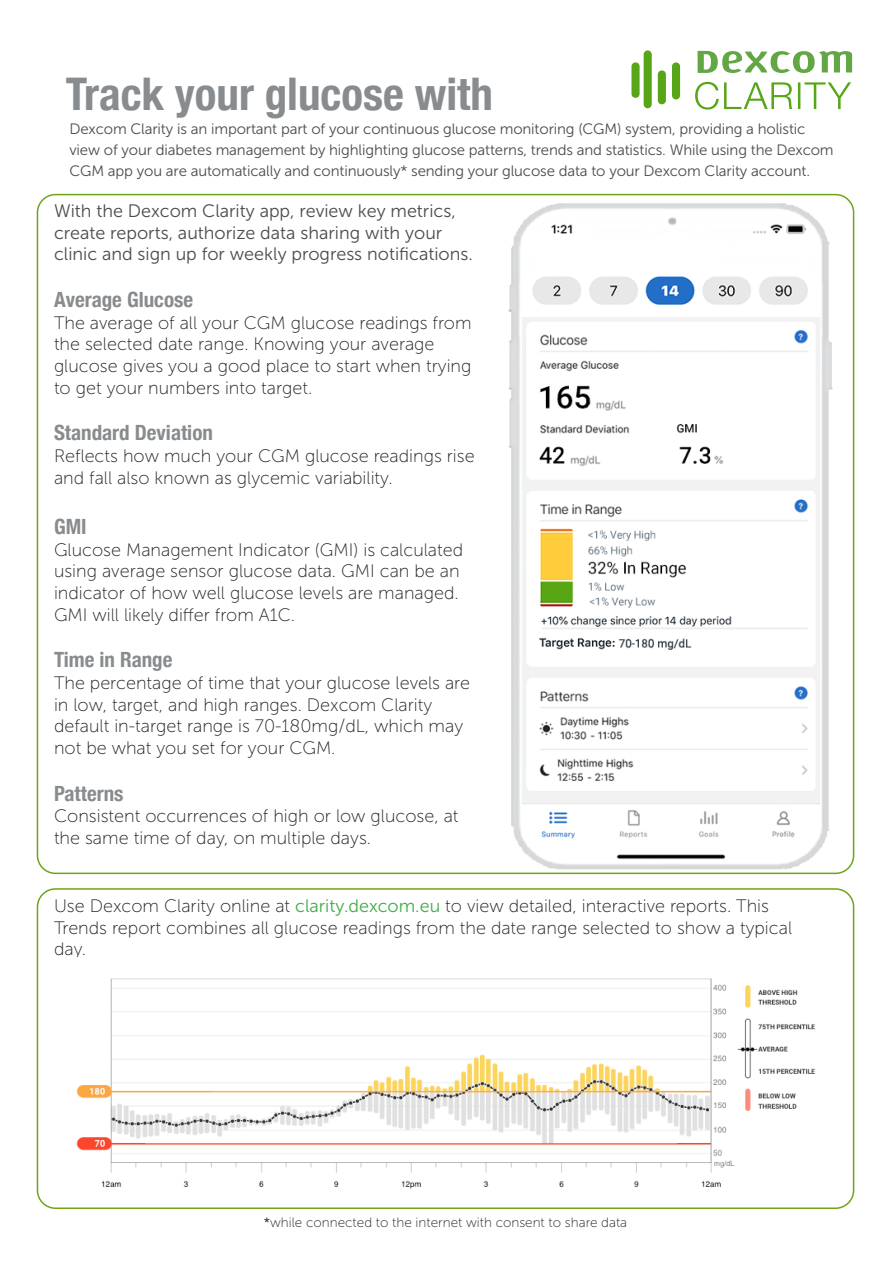
<style>
.page{position:relative;width:893px;height:1263px;background:#fff}
.page>*{position:absolute;margin:0;border:0;box-sizing:border-box;transform-origin:0 0}
.t1{font:700 condensed 45px "Helvetica Neue";color:#888c8f}
.t2{font:700 condensed 21px "Helvetica Neue";color:#888c8f}
.t3{font:18px/21.6px "Museo Sans 100";color:#231f20}
.t4{font:18px/21.6px "Museo Sans 300";color:#4b4c4d}
.t5{font:15px/21px "Museo Sans 300";letter-spacing:-.01em;color:#4b4c4d}
.t6{font:13.5px "Museo Sans 100";color:#231f20}
.s1{font-family:"Museo Sans 300";color:#40ae49}
.s2{font-family:"Museo Sans 300"}
</style>
<div class="page">
<div style="left:37px;top:888px;width:817px;height:321px;border:2px solid #6ea516;border-radius:18px"></div>
<div style="left:631px;top:62px;width:9px;height:36px;background:#58a618;border-radius:4px"></div>
<div style="left:658px;top:70px;width:8px;height:34px;background:#58a618;border-radius:4px"></div>
<div style="left:672px;top:62px;width:8px;height:37px;background:#58a618;border-radius:4px"></div>
<div style="left:644px;top:50px;width:8px;height:58px;background:#58a618;border-radius:4px"></div>
<svg style="left:695px;top:82px;width:156px;height:28px"></svg>
<svg style="left:698px;top:51px;width:154px;height:22px"></svg>
<img style="left:503px;top:203px;width:333px;height:672px">
<img style="left:76px;top:978px;width:740px;height:211px">
<p class="t1" style="left:66px;top:56px;width:429px">Track your glucose with</p>
<p class="t5" style="left:70px;top:118px;width:766px">Dexcom Clarity is an important part of your continuous glucose monitoring (CGM) system, providing a holistic view of your diabetes management by highlighting glucose patterns, trends and statistics. While using the Dexcom<br>CGM app you are automatically and continuously* sending your glucose data to your Dexcom Clarity account.</p>
<p class="t4" style="left:54px;top:200px;width:420px">With the Dexcom Clarity app, review key metrics, create reports, authorize data sharing with your clinic and sign up for weekly progress notifications.</p>
<p class="t2" style="left:54px;top:282px;width:141px">Average Glucose</p>
<p class="t3" style="left:54px;top:312px;width:419px">The average of all your CGM glucose readings from the selected date range. Knowing your average glucose gives you a good place to start when trying to get your numbers into target.</p>
<p class="t2" style="left:54px;top:416px;width:160px">Standard Deviation</p>
<p class="t3" style="left:54px;top:445px;width:422px">Reflects how much your CGM glucose readings rise and fall also known as glycemic variability.</p>
<p class="t2" style="left:54px;top:509px;width:34px">GMI</p>
<p class="t3" style="left:54px;top:539px;width:411px">Glucose Management Indicator (GMI) is calculated using average sensor glucose data. GMI can be an indicator of how well glucose levels are managed.<br>GMI will likely differ from A1C.</p>
<p class="t2" style="left:54px;top:642px;width:120px">Time in Range</p>
<p class="t3" style="left:54px;top:672px;width:418px">The percentage of time that your glucose levels are in low, target, and high ranges. Dexcom Clarity</p>
<p class="t3" style="left:54px;top:715px;width:411px">default in-target range is 70-180mg/dL, which may not be what you set for your CGM.</p>
<p class="t2" style="left:54px;top:776px;width:71px">Patterns</p>
<p class="t3" style="left:54px;top:805px;width:406px">Consistent occurrences of high or low glucose, at the same time of day, on multiple days.</p>
<p class="t3" style="left:54px;top:895px;width:740px">Use Dexcom Clarity online at <span class="s1">clarity.dexcom.eu</span> to view detailed, interactive reports. This<br>Trends report combines all glucose readings from the date range selected to show a typical day.</p>
<p class="t6" style="left:264px;top:1215px;width:365px"><span class="s2">*</span>while connected to the internet with consent to share data</p>
</div>
